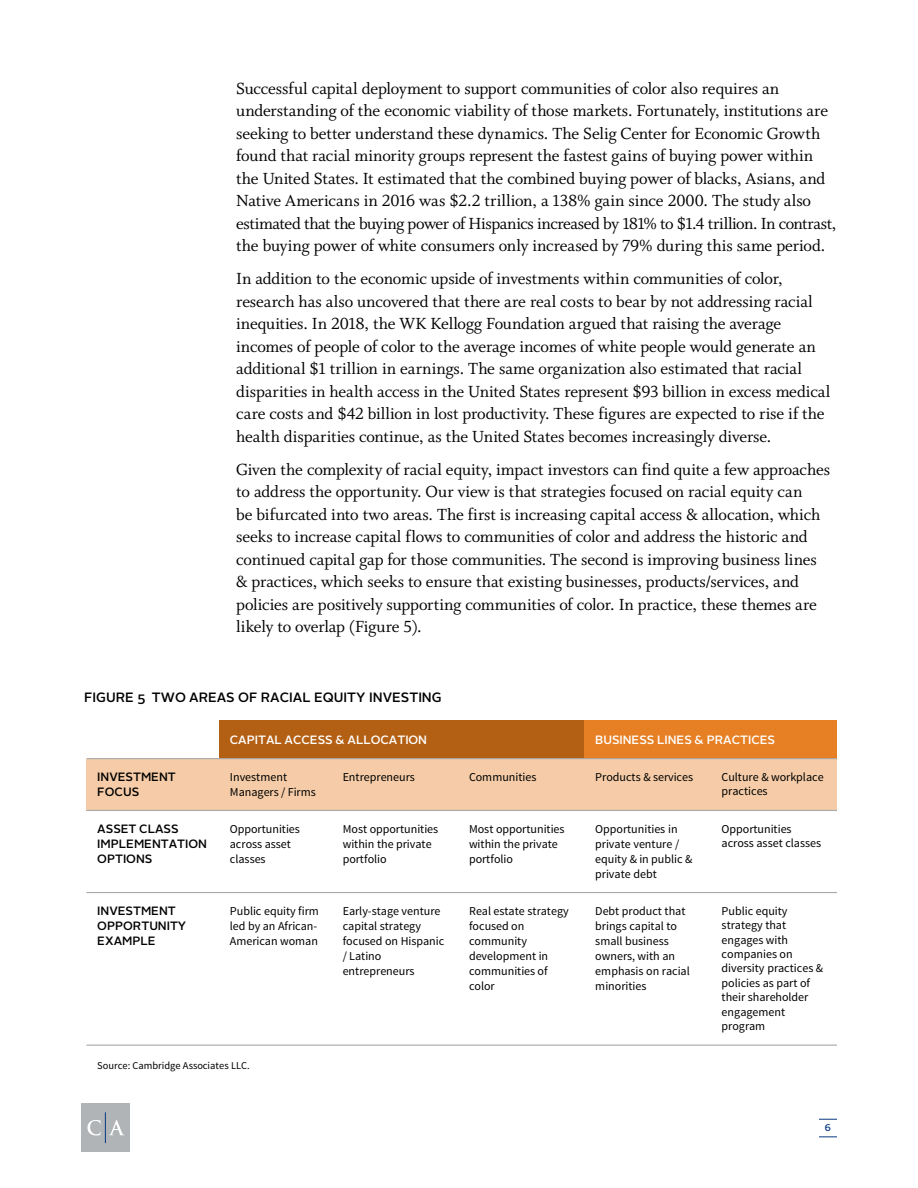
<style>
.page{position:relative;width:918px;height:1188px;background:#fff}
.page>*{position:absolute;margin:0;border:0;box-sizing:border-box;transform-origin:0 0}
.t1{font:18px/22.5px "Whitman";letter-spacing:-.01em;color:#000}
.t2{font:500 13.5px "Alright Sans";color:#000}
.t3{font:12px/15.1px "Source Sans Pro";letter-spacing:-.005em;color:#000}
.t4{font:500 12px/15.1px "Alright Sans";color:#000}
.t5{font:500 12px "Alright Sans";letter-spacing:-.005em;color:#fff}
.t6{font:10.5px "Source Sans Pro";letter-spacing:-.005em;color:#000}
.t7{font:500 9.75px "Alright Sans";color:#083981}
</style>
<div class="page">
<div style="left:219px;top:720px;width:366px;height:39px;background:#b46014"></div>
<div style="left:585px;top:720px;width:252px;height:39px;background:#e78024"></div>
<div style="left:87px;top:759px;width:132px;height:51px;background:#f5cca7"></div>
<div style="left:219px;top:759px;width:113px;height:51px;background:#f5cca7"></div>
<div style="left:332px;top:759px;width:126px;height:51px;background:#f5cca7"></div>
<div style="left:458px;top:759px;width:127px;height:51px;background:#f5cca7"></div>
<div style="left:585px;top:759px;width:126px;height:51px;background:#f5cca7"></div>
<div style="left:711px;top:759px;width:126px;height:51px;background:#f5cca7"></div>
<hr style="left:87px;top:758px;width:750px;height:1px;background:#a7a9ac">
<hr style="left:87px;top:810px;width:750px;height:1px;background:#a7a9ac">
<hr style="left:87px;top:892px;width:750px;height:1px;background:#a7a9ac">
<hr style="left:87px;top:1045px;width:750px;height:1px;background:#a7a9ac">
<div style="left:81px;top:1103px;width:49px;height:49px;background:#b1b4b6"></div>
<svg style="left:87px;top:1120px;width:14px;height:16px"></svg>
<svg style="left:109px;top:1120px;width:15px;height:15px"></svg>
<hr style="left:105px;top:1112px;width:1px;height:31px;background:#083981">
<svg style="left:819px;top:1119px;width:18px;height:1px"></svg>
<svg style="left:819px;top:1137px;width:18px;height:1px"></svg>
<p class="t1" style="left:236px;top:77px;width:602px">Successful capital deployment to support communities of color also requires an understanding of the economic viability of those markets. Fortunately, institutions are seeking to better understand these dynamics. The Selig Center for Economic Growth found that racial minority groups represent the fastest gains of buying power within the United States. It estimated that the combined buying power of blacks, Asians, and Native Americans in 2016 was $2.2 trillion, a 138% gain since 2000. The study also estimated that the buying power of Hispanics increased by 181% to $1.4 trillion. In contrast, the buying power of white consumers only increased by 79% during this same period.</p>
<p class="t1" style="left:236px;top:268px;width:596px">In addition to the economic upside of investments within communities of color, research has also uncovered that there are real costs to bear by not addressing racial inequities. In 2018, the WK Kellogg Foundation argued that raising the average incomes of people of color to the average incomes of white people would generate an additional $1 trillion in earnings. The same organization also estimated that racial disparities in health access in the United States represent $93 billion in excess medical care costs and $42 billion in lost productivity. These figures are expected to rise if the health disparities continue, as the United States becomes increasingly diverse.</p>
<p class="t1" style="left:236px;top:458px;width:595px">Given the complexity of racial equity, impact investors can find quite a few approaches to address the opportunity. Our view is that strategies focused on racial equity can<br>be bifurcated into two areas. The first is increasing capital access &amp; allocation, which seeks to increase capital flows to communities of color and address the historic and continued capital gap for those communities. The second is improving business lines &amp; practices, which seeks to ensure that existing businesses, products/services, and policies are positively supporting communities of color. In practice, these themes are likely to overlap (Figure 5).</p>
<p class="t2" style="left:84px;top:688px;width:359px">FIGURE 5 TWO AREAS OF RACIAL EQUITY INVESTING</p>
<p class="t5" style="left:230px;top:731px;width:199px">CAPITAL ACCESS &amp; ALLOCATION</p>
<p class="t5" style="left:595px;top:731px;width:181px">BUSINESS LINES &amp; PRACTICES</p>
<p class="t4" style="left:97px;top:769px;width:80px">INVESTMENT<br>FOCUS</p>
<p class="t3" style="left:230px;top:769px;width:88px">Investment<br>Managers / Firms</p>
<p class="t3" style="left:343px;top:769px;width:74px">Entrepreneurs</p>
<p class="t3" style="left:469px;top:769px;width:69px">Communities</p>
<p class="t3" style="left:595px;top:769px;width:99px">Products &amp; services</p>
<p class="t3" style="left:722px;top:770px;width:104px;line-height:14.4px">Culture &amp; workplace practices</p>
<p class="t4" style="left:97px;top:821px;width:111px">ASSET CLASS<br>IMPLEMENTATION<br>OPTIONS</p>
<p class="t3" style="left:230px;top:821px;width:72px">Opportunities across asset classes</p>
<p class="t3" style="left:343px;top:821px;width:97px">Most opportunities within the private portfolio</p>
<p class="t3" style="left:469px;top:821px;width:97px">Most opportunities within the private portfolio</p>
<p class="t3" style="left:595px;top:821px;width:99px">Opportunities in private venture / equity &amp; in public &amp; private debt</p>
<p class="t3" style="left:722px;top:822px;width:101px;line-height:14.4px">Opportunities across asset classes</p>
<p class="t4" style="left:97px;top:903px;width:90px">INVESTMENT<br>OPPORTUNITY<br>EXAMPLE</p>
<p class="t3" style="left:230px;top:903px;width:91px">Public equity firm led by an African-<br>American woman</p>
<p class="t3" style="left:343px;top:903px;width:103px">Early-stage venture capital strategy focused on Hispanic / Latino entrepreneurs</p>
<p class="t3" style="left:469px;top:903px;width:101px">Real estate strategy focused on community development in communities of color</p>
<p class="t3" style="left:595px;top:903px;width:96px">Debt product that brings capital to small business owners, with an emphasis on racial minorities</p>
<p class="t3" style="left:722px;top:904px;width:103px;line-height:14.4px">Public equity strategy that engages with companies on diversity practices &amp; policies as part of their shareholder engagement program</p>
<p class="t6" style="left:97px;top:1059px;width:154px">Source: Cambridge Associates LLC.</p>
<p class="t7" style="left:825px;top:1121px;width:8px">6</p>
</div>
